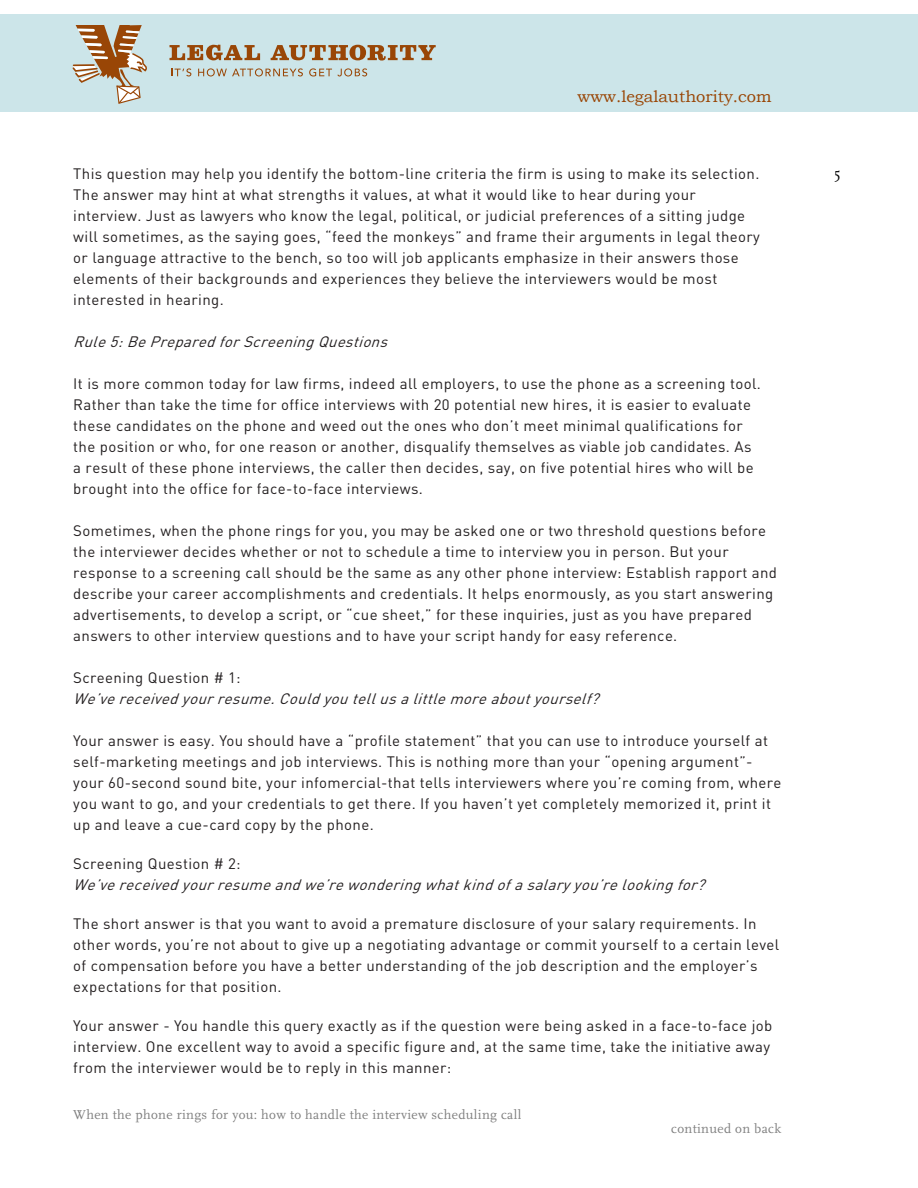
<style>
.page{position:relative;width:918px;height:1188px;background:#fff}
.page>*{position:absolute;margin:0;border:0;box-sizing:border-box;transform-origin:0 0}
.t1{font:16.5px "Bookman Old Style";color:#994606}
.body_text{font:15px/21px "DIN";letter-spacing:.025em;color:#231f20}
.body_text-2{font:italic 15px "DIN";color:#231f20}
.t2{font:13.5px "FF Scala";letter-spacing:.025em;color:#808080}
</style>
<div class="page">
<div style="left:0;top:14px;width:918px;height:97px;background:#cce5e9"></div>
<svg style="left:72px;top:25px;width:75px;height:79px"></svg>
<svg style="left:170px;top:45px;width:90px;height:15px"></svg>
<svg style="left:271px;top:45px;width:165px;height:16px"></svg>
<svg style="left:171px;top:68px;width:20px;height:8px"></svg>
<svg style="left:198px;top:68px;width:105px;height:8px"></svg>
<svg style="left:309px;top:68px;width:58px;height:8px"></svg>
<p class="t1" style="left:577px;top:86px;width:196px">www.legalauthority.com</p>
<p class="body_text" style="left:73px;top:162px;width:688px">This question may help you identify the bottom-line criteria the firm is using to make its selection.<br>The answer may hint at what strengths it values, at what it would like to hear during your interview. Just as lawyers who know the legal, political, or judicial preferences of a sitting judge will sometimes, as the saying goes, “feed the monkeys” and frame their arguments in legal theory or language attractive to the bench, so too will job applicants emphasize in their answers those elements of their backgrounds and experiences they believe the interviewers would be most interested in hearing.</p>
<p class="body_text-2" style="left:73px;top:332px;width:321px">Rule5:BePreparedforScreeningQuestions</p>
<p class="body_text" style="left:73px;top:372px;width:689px">It is more common today for law firms, indeed all employers, to use the phone as a screening tool.<br>Rather than take the time for office interviews with 20 potential new hires, it is easier to evaluate these candidates on the phone and weed out the ones who don’t meet minimal qualifications for the position or who, for one reason or another, disqualify themselves as viable job candidates. As a result of these phone interviews, the caller then decides, say, on five potential hires who will be brought into the office for face-to-face interviews.</p>
<p class="body_text" style="left:73px;top:519px;width:705px">Sometimes, when the phone rings for you, you may be asked one or two threshold questions before the interviewer decides whether or not to schedule a time to interview you in person. But your response to a screening call should be the same as any other phone interview: Establish rapport and describe your career accomplishments and credentials. It helps enormously, as you start answering advertisements, to develop a script, or “cue sheet,” for these inquiries, just as you have prepared answers to other interview questions and to have your script handy for easy reference.</p>
<p class="body_text" style="left:73px;top:666px;width:169px">Screening Question # 1:</p>
<p class="body_text-2" style="left:73px;top:689px;width:532px">We’vereceivedyourresume.Couldyoutellusalittlemoreaboutyourself?</p>
<p class="body_text" style="left:73px;top:729px;width:710px">Your answer is easy. You should have a “profile statement” that you can use to introduce yourself at self-marketing meetings and job interviews. This is nothing more than your “opening argument”- your 60-second sound bite, your infomercial-that tells interviewers where you’re coming from, where you want to go, and your credentials to get there. If you haven’t yet completely memorized it, print it up and leave a cue-card copy by the phone.</p>
<p class="body_text" style="left:73px;top:852px;width:169px">Screening Question # 2:</p>
<p class="body_text-2" style="left:73px;top:875px;width:638px">We’vereceivedyourresumeandwe’rewonderingwhatkindofasalaryyou’relookingfor?</p>
<p class="body_text" style="left:73px;top:912px;width:708px">The short answer is that you want to avoid a premature disclosure of your salary requirements. In other words, you’re not about to give up a negotiating advantage or commit yourself to a certain level of compensation before you have a better understanding of the job description and the employer’s expectations for that position.</p>
<p class="body_text" style="left:73px;top:1014px;width:701px">Your answer - You handle this query exactly as if the question were being asked in a face-to-face job interview. One excellent way to avoid a specific figure and, at the same time, take the initiative away from the interviewer would be to reply in this manner:</p>
<p class="t2" style="left:73px;top:1107px;width:449px">When the phone rings for you: how to handle the interview scheduling call</p>
<p class="t2" style="left:671px;top:1121px;width:111px">continued on back</p>
</div>
